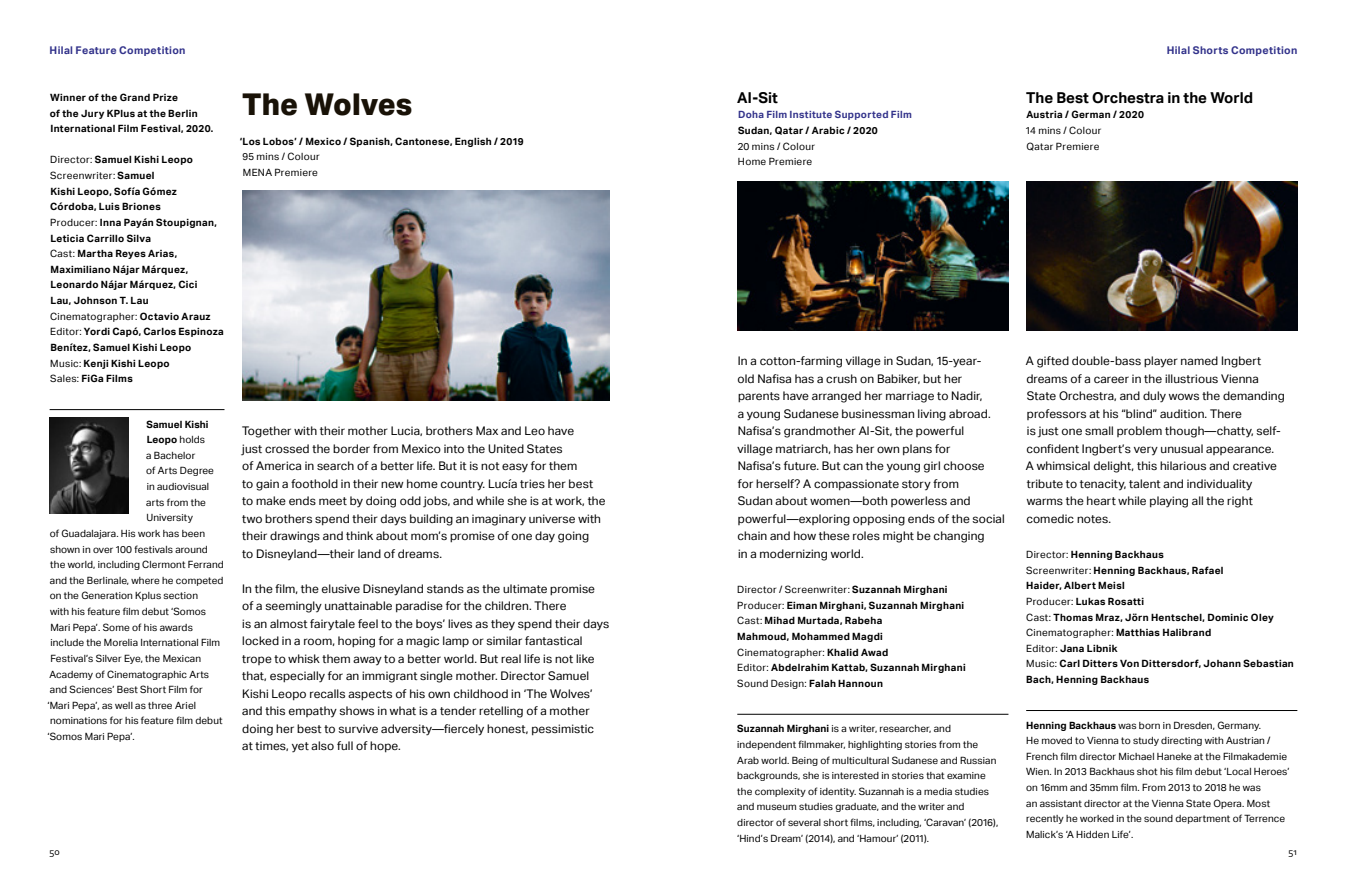
<style>
.page{position:relative;width:1347px;height:886px;background:#fff}
.page>*{position:absolute;margin:0;border:0;box-sizing:border-box;transform-origin:0 0}
.t1{font:800 30px "Aktiv Grotesk";color:#191207}
.t2{font:700 15px "Aktiv Grotesk";color:#000}
.t3{font:11.88px/17.5px "Aktiv Grotesk";letter-spacing:.01em;color:#000}
.t4{font:700 10.62px "Aktiv Grotesk";letter-spacing:.03em;color:#33338b}
.t5{font:10px/15.6px "Aktiv Grotesk";letter-spacing:.01em;color:#000}
.t6{font:700 10px/15.6px "Aktiv Grotesk";letter-spacing:.035em;color:#000}
.t7{font:10px/15.6px "Aktiv Grotesk";letter-spacing:.035em;color:#000}
.t8{font:700 10px "Aktiv Grotesk";letter-spacing:.035em;color:#33338b}
.t9{font:10px/15.6px "Aktiv Grotesk";letter-spacing:.03em;color:#000}
.t10{font:700 10px "Aktiv Grotesk";letter-spacing:.01em;color:#000}
.t11{font:9.38px "Fresco Sans Pro";color:#000}
.s1{font-weight:400}
.s2{font-weight:700}
</style>
<div class="page">
<hr style="left:50px;top:409px;width:174px;height:1px;background:#000">
<img style="left:50px;top:418px;width:78px;height:96px">
<img style="left:242px;top:190px;width:367px;height:210px">
<hr style="left:1026px;top:710px;width:271px;height:1px;background:#000">
<hr style="left:737px;top:714px;width:271px;height:1px;background:#000">
<img style="left:737px;top:181px;width:271px;height:149px">
<img style="left:1026px;top:181px;width:271px;height:149px">
<p class="t4" style="left:50px;top:44px;width:137px">Hilal Feature Competition</p>
<p class="t4" style="left:1166px;top:44px;width:132px">Hilal Shorts Competition</p>
<p class="t6" style="left:50px;top:90px;width:165px">Winner of the Grand Prize<br>of the Jury KPlus at the Berlin<br>International Film Festival, 2020.</p>
<p class="t6" style="left:50px;top:152px;width:175px"><span class="s1">Director:</span> Samuel Kishi Leopo<br><span class="s1">Screenwriter:</span> Samuel<br>Kishi Leopo, Sofía Gómez<br>Córdoba, Luis Briones<br><span class="s1">Producer:</span> Inna Payán Stoupignan,<br>Leticia Carrillo Silva<br><span class="s1">Cast:</span> Martha Reyes Arias,<br>Maximiliano Nájar Márquez,<br>Leonardo Nájar Márquez, Cici<br>Lau, Johnson T. Lau<br><span class="s1">Cinematographer:</span> Octavio Arauz<br><span class="s1">Editor:</span> Yordi Capó, Carlos Espinoza<br>Benítez, Samuel Kishi Leopo<br><span class="s1">Music:</span> Kenji Kishi Leopo<br><span class="s1">Sales:</span> FiGa Films</p>
<p class="t10" style="left:147px;top:418px;width:63px">Samuel Kishi</p>
<p class="t6" style="left:147px;top:432px;width:60px">Leopo <span class="s1">holds</span></p>
<p class="t5" style="left:146px;top:447px;width:51px">a Bachelor</p>
<p class="t5" style="left:146px;top:463px;width:69px">of Arts Degree</p>
<p class="t5" style="left:147px;top:479px;width:64px">in audiovisual</p>
<p class="t5" style="left:146px;top:494px;width:61px">arts from the</p>
<p class="t5" style="left:147px;top:510px;width:48px">University</p>
<p class="t5" style="left:50px;top:526px;width:157px">of Guadalajara. His work has been</p>
<p class="t5" style="left:50px;top:541px;width:159px">shown in over 100 festivals around</p>
<p class="t5" style="left:50px;top:557px;width:175px">the world, including Clermont Ferrand</p>
<p class="t5" style="left:50px;top:572px;width:175px">and the Berlinale, where he competed</p>
<p class="t5" style="left:50px;top:588px;width:150px">on the Generation Kplus section</p>
<p class="t5" style="left:50px;top:604px;width:157px">with his feature film debut ‘Somos</p>
<p class="t5" style="left:50px;top:619px;width:144px">Mari Pepa’. Some of his awards</p>
<p class="t5" style="left:50px;top:635px;width:171px">include the Morelia International Film</p>
<p class="t5" style="left:50px;top:651px;width:152px">Festival’s Silver Eye, the Mexican</p>
<p class="t5" style="left:50px;top:666px;width:161px">Academy of Cinematographic Arts</p>
<p class="t5" style="left:50px;top:682px;width:154px">and Sciences’ Best Short Film for</p>
<p class="t5" style="left:48px;top:697px;width:150px">‘Mari Pepa’, as well as three Ariel</p>
<p class="t5" style="left:50px;top:713px;width:174px">nominations for his feature film debut</p>
<p class="t5" style="left:48px;top:729px;width:89px">‘Somos Mari Pepa’.</p>
<h1 class="t1" style="left:242px;top:87px;width:172px">The Wolves</h1>
<p class="t6" style="left:240px;top:133px;width:285px">‘Los Lobos’ / Mexico / Spanish, Cantonese, English / 2019</p>
<p class="t7" style="left:243px;top:149px;width:79px">95 mins / Colour<br>MENA Premiere</p>
<p class="t3" style="left:242px;top:422px;width:365px">Together with their mother Lucia, brothers Max and Leo have<br>just crossed the border from Mexico into the United States<br>of America in search of a better life. But it is not easy for them<br>to gain a foothold in their new home country. Lucía tries her best to make ends meet by doing odd jobs, and while she is at work, the two brothers spend their days building an imaginary universe with their drawings and think about mom’s promise of one day going<br>to Disneyland—their land of dreams.</p>
<p class="t3" style="left:242px;top:580px;width:368px">In the film, the elusive Disneyland stands as the ultimate promise<br>of a seemingly unattainable paradise for the children. There<br>is an almost fairytale feel to the boys’ lives as they spend their days locked in a room, hoping for a magic lamp or similar fantastical trope to whisk them away to a better world. But real life is not like that, especially for an immigrant single mother. Director Samuel Kishi Leopo recalls aspects of his own childhood in ‘The Wolves’ and this empathy shows in what is a tender retelling of a mother doing her best to survive adversity—fiercely honest, pessimistic<br>at times, yet also full of hope.</p>
<p class="t2" style="left:737px;top:89px;width:42px">Al-Sit</p>
<p class="t2" style="left:1026px;top:89px;width:228px">The Best Orchestra in the World</p>
<p class="t8" style="left:738px;top:109px;width:175px">Doha Film Institute Supported Film</p>
<p class="t6" style="left:738px;top:123px;width:141px">Sudan, Qatar / Arabic / 2020</p>
<p class="t9" style="left:737px;top:138px;width:79px">20 mins / Colour<br>Home Premiere</p>
<p class="t6" style="left:1026px;top:107px;width:119px">Austria / German / 2020</p>
<p class="t7" style="left:1025px;top:123px;width:77px">14 mins / Colour<br>Qatar Premiere</p>
<p class="t3" style="left:737px;top:352px;width:269px">In a cotton-farming village in Sudan, 15-year-<br>old Nafisa has a crush on Babiker, but her parents have arranged her marriage to Nadir,<br>a young Sudanese businessman living abroad.<br>Nafisa’s grandmother Al-Sit, the powerful<br>village matriarch, has her own plans for<br>Nafisa’s future. But can the young girl choose<br>for herself? A compassionate story from<br>Sudan about women—both powerless and powerful—exploring opposing ends of the social chain and how these roles might be changing<br>in a modernizing world.</p>
<p class="t6" style="left:737px;top:582px;width:230px"><span class="s1">Director / Screenwriter:</span> Suzannah Mirghani <span class="s1">Producer:</span> Eiman Mirghani, Suzannah Mirghani <span class="s1">Cast:</span> Mihad Murtada, Rabeha<br>Mahmoud, Mohammed Magdi <span class="s1">Cinematographer:</span> Khalid Awad<br><span class="s1">Editor:</span> Abdelrahim Kattab, Suzannah Mirghani <span class="s1">Sound Design:</span> Falah Hannoun</p>
<p class="t5" style="left:737px;top:721px;width:262px"><span class="s2">Suzannah Mirghani</span> is a writer, researcher, and independent filmmaker, highlighting stories from the Arab world. Being of multicultural Sudanese and Russian backgrounds, she is interested in stories that examine the complexity of identity. Suzannah is a media studies and museum studies graduate, and the writer and director of several short films, including, ‘Caravan’ (2016), ‘Hind’s Dream’ (2014), and ‘Hamour’ (2011).</p>
<p class="t3" style="left:1026px;top:352px;width:260px">A gifted double-bass player named Ingbert dreams of a career in the illustrious Vienna State Orchestra, and duly wows the demanding professors at his “blind” audition. There<br>is just one small problem though—chatty, self&shy;confident Ingbert’s very unusual appearance.<br>A whimsical delight, this hilarious and creative tribute to tenacity, talent and individuality warms the heart while playing all the right comedic notes.</p>
<p class="t6" style="left:1026px;top:547px;width:269px"><span class="s1">Director:</span> Henning Backhaus<br><span class="s1">Screenwriter:</span> Henning Backhaus, Rafael<br>Haider, Albert Meisl<br><span class="s1">Producer:</span> Lukas Rosatti<br><span class="s1">Cast:</span> Thomas Mraz, Jörn Hentschel, Dominic Oley <span class="s1">Cinematographer:</span> Matthias Halibrand<br><span class="s1">Editor:</span> Jana Libnik<br><span class="s1">Music:</span> Carl Ditters Von Dittersdorf, Johann Sebastian Bach, Henning Backhaus</p>
<p class="t5" style="left:1026px;top:717px;width:265px"><span class="s2">Henning Backhaus</span> was born in Dresden, Germany.<br>He moved to Vienna to study directing with Austrian / French film director Michael Haneke at the Filmakademie Wien. In 2013 Backhaus shot his film debut ‘Local Heroes’ on 16mm and 35mm film. From 2013 to 2018 he was<br>an assistant director at the Vienna State Opera. Most recently he worked in the sound department of Terrence Malick’s ‘A Hidden Life’.</p>
<p class="t11" style="left:50px;top:846px;width:12px">50</p>
<p class="t11" style="left:1288px;top:846px;width:10px">51</p>
</div>
